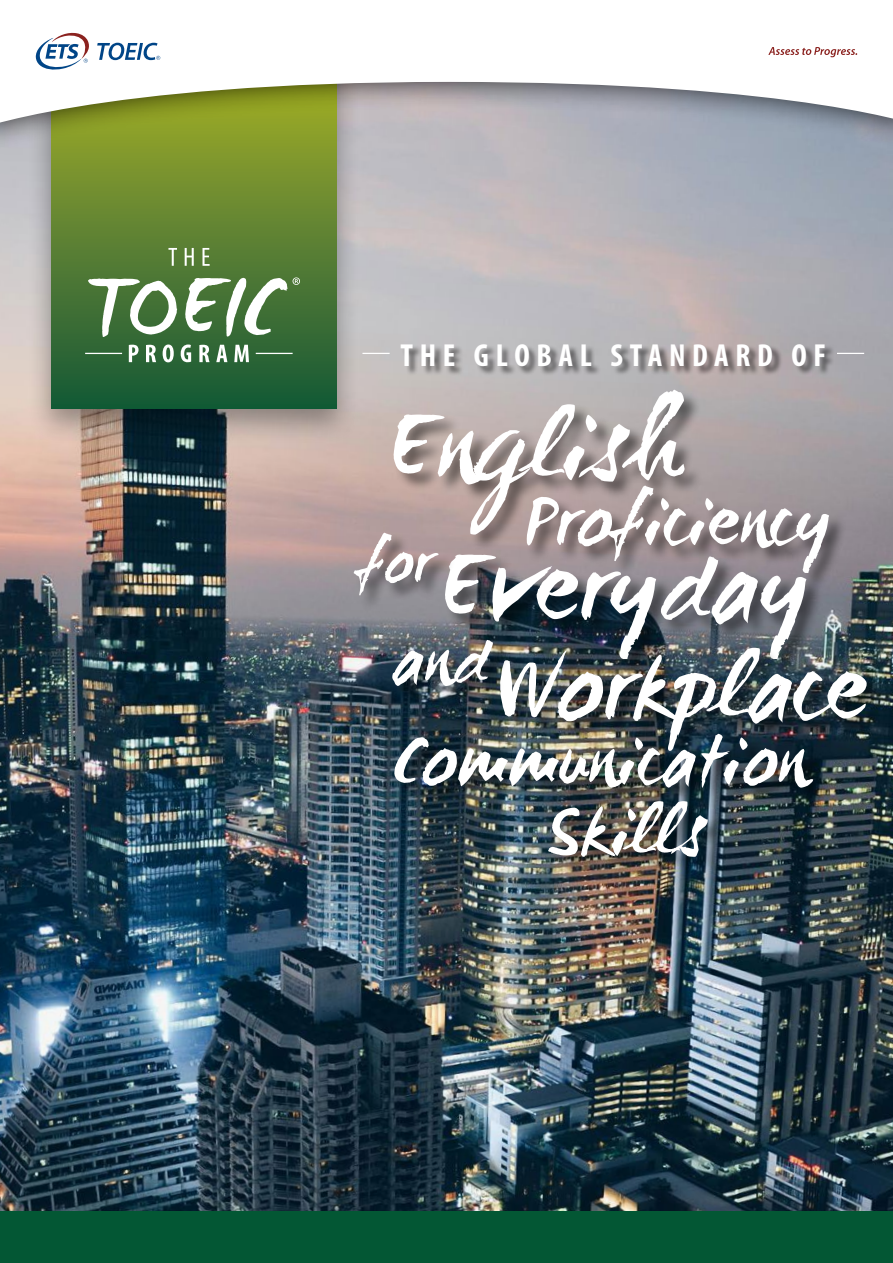
<style>
.page{position:relative;width:893px;height:1263px;background:#fff}
.page>*{position:absolute;margin:0;border:0;box-sizing:border-box;transform-origin:0 0}
.t1{font:105.15px "WC Mano Negra Bta";color:#fff}
.t2{font:99.6px "WC Mano Negra Bta";color:#fff}
.t3{font:75.6px "WC Mano Negra Bta";color:#fff}
.t4{font:71.1px "WC Mano Negra Bta";color:#fff}
.t5{font:62.85px "WC Mano Negra Bta";color:#fff}
.t6{font:700 condensed 31.95px "Myriad Pro";letter-spacing:.205em;color:#fff}
</style>
<div class="page">
<img style="left:0;top:151px;width:893px;height:1060px">
<div style="left:402px;top:345px;width:433px;height:31px;background:#000;opacity:.5"></div>
<svg style="left:362px;top:353px;width:28px;height:1px"></svg>
<svg style="left:837px;top:353px;width:27px;height:1px"></svg>
<div style="left:445px;top:554px;width:379px;height:123px;background:#000;opacity:.5"></div>
<div style="left:393px;top:390px;width:309px;height:162px;background:#000;opacity:.5"></div>
<div style="left:500px;top:647px;width:385px;height:121px;background:#000;opacity:.5"></div>
<div style="left:392px;top:641px;width:118px;height:63px;background:#000;opacity:.5"></div>
<div style="left:355px;top:533px;width:101px;height:80px;background:#000;opacity:.5"></div>
<div style="left:395px;top:734px;width:436px;height:71px;background:#000;opacity:.5"></div>
<div style="left:527px;top:486px;width:319px;height:105px;background:#000;opacity:.5"></div>
<div style="left:549px;top:801px;width:176px;height:74px;background:#000;opacity:.5"></div>
<div style="left:0;top:1211px;width:893px;height:52px;background:#035734"></div>
<div style="left:27px;top:32px;width:333px;height:413px;background:#000;opacity:.35"></div>
<svg style="left:51px;top:151px;width:285px;height:257px;background:#4f7a32"></svg>
<svg style="left:168px;top:248px;width:42px;height:18px"></svg>
<svg style="left:129px;top:344px;width:120px;height:18px"></svg>
<hr style="left:85px;top:353px;width:37px;height:1px;background:#fff">
<hr style="left:256px;top:353px;width:37px;height:1px;background:#fff">
<svg style="left:88px;top:277px;width:212px;height:60px"></svg>
<div style="left:0;top:0;width:893px;height:151px;background:#000;opacity:.65"></div>
<svg style="left:0;top:0;width:893px;height:132px"></svg>
<svg style="left:768px;top:47px;width:89px;height:10px"></svg>
<svg style="left:35px;top:32px;width:56px;height:39px"></svg>
<svg style="left:97px;top:43px;width:63px;height:17px"></svg>
<p class="t6" style="left:401px;top:335px;width:427px">THE GLOBAL STANDARD OF</p>
<p class="t1" style="left:386px;top:375px;width:295px">English</p>
<p class="t3" style="left:525px;top:470px;width:308px">Proficiency</p>
<p class="t5" style="left:358px;top:519px;width:75px">for</p>
<p class="t1" style="left:438px;top:515px;width:373px">Everyday</p>
<p class="t4" style="left:393px;top:612px;width:98px">and</p>
<p class="t2" style="left:497px;top:620px;width:374px">Workplace</p>
<p class="t3" style="left:393px;top:709px;width:417px">Communication</p>
<p class="t3" style="left:544px;top:780px;width:162px">Skills</p>
</div>
